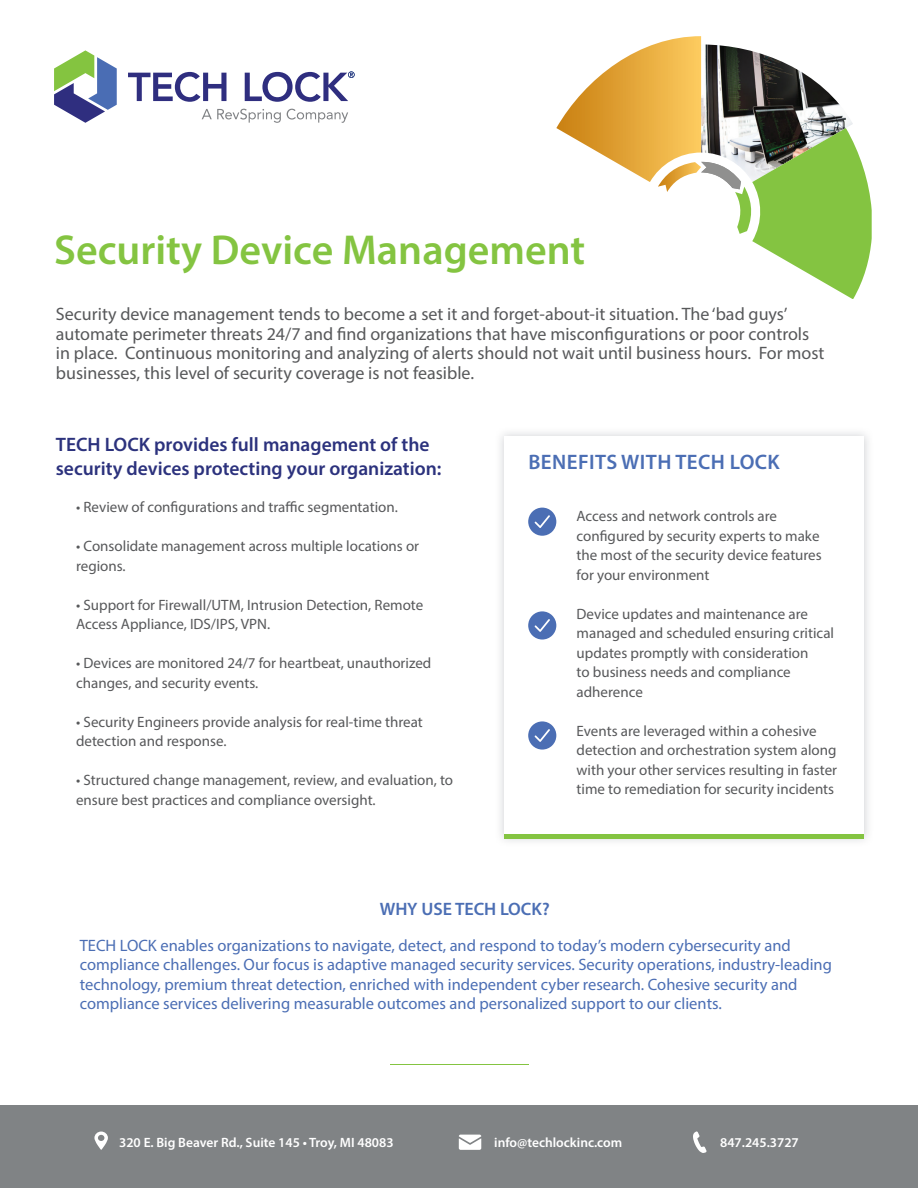
<style>
.page{position:relative;width:918px;height:1188px;background:#fff}
.page>*{position:absolute;margin:0;border:0;box-sizing:border-box;transform-origin:0 0}
.t1{font:600 42px "Myriad Pro";color:#84c441}
.t2{font:600 21px "Myriad Pro";letter-spacing:.02em;color:#4b6eb4}
.t3{font:600 19.5px/24px "Myriad Pro";color:#2c327d}
.t4{font:18px/19.5px "Myriad Pro";color:#57585a}
.t5{font:600 18px "Myriad Pro";color:#4b6eb4}
.t6{font:16.5px/19.5px "Myriad Pro";color:#4b6eb4}
.t7{font:15px/19.5px "Myriad Pro";color:#57585a}
.t8{font:600 13.5px "Myriad Pro";color:#fff}
</style>
<div class="page">
<div style="left:0;top:1106px;width:918px;height:82px;background:#808385"></div>
<svg style="left:94px;top:1132px;width:14px;height:18px"></svg>
<svg style="left:458px;top:1135px;width:23px;height:15px"></svg>
<svg style="left:693px;top:1131px;width:14px;height:22px"></svg>
<svg style="left:128px;top:72px;width:98px;height:30px"></svg>
<svg style="left:245px;top:71px;width:110px;height:31px"></svg>
<svg style="left:202px;top:109px;width:79px;height:14px"></svg>
<svg style="left:287px;top:109px;width:61px;height:14px"></svg>
<svg style="left:54px;top:50px;width:63px;height:73px"></svg>
<hr style="left:390px;top:1065px;width:138px;height:1px;background:#84c441">
<svg style="left:528px;top:508px;width:28px;height:28px"></svg>
<svg style="left:528px;top:611px;width:28px;height:29px"></svg>
<svg style="left:528px;top:721px;width:28px;height:29px"></svg>
<hr style="left:504px;top:835px;width:360px;height:4px;background:#84c441">
<svg style="left:556px;top:36px;width:316px;height:263px"></svg>
<h1 class="t1" style="left:54px;top:223px;width:533px">Security Device Management</h1>
<p class="t4" style="left:56px;top:304px;width:770px">Security device management tends to become a set it and forget-about-it situation. The ‘bad guys’ automate perimeter threats 24/7 and find organizations that have misconfigurations or poor controls in place. Continuous monitoring and analyzing of alerts should not wait until business hours. For most businesses, this level of security coverage is not feasible.</p>
<h3 class="t3" style="left:56px;top:432px;width:387px">TECH LOCK provides full management of the security devices protecting your organization:</h3>
<p class="t7" style="left:76px;top:497px;width:323px">• Review of configurations and traffic segmentation.</p>
<p class="t7" style="left:76px;top:536px;width:345px">• Consolidate management across multiple locations or regions.</p>
<p class="t7" style="left:76px;top:595px;width:349px">• Support for Firewall/UTM, Intrusion Detection, Remote<br>Access Appliance, IDS/IPS, VPN.</p>
<p class="t7" style="left:76px;top:653px;width:357px">• Devices are monitored 24/7 for heartbeat, unauthorized changes, and security events.</p>
<p class="t7" style="left:76px;top:712px;width:348px">• Security Engineers provide analysis for real-time threat detection and response.</p>
<p class="t7" style="left:76px;top:770px;width:379px">• Structured change management, review, and evaluation, to ensure best practices and compliance oversight.</p>
<h2 class="t2" style="left:528px;top:449px;width:253px">BENEFITS WITH TECH LOCK</h2>
<p class="t7" style="left:577px;top:506px;width:247px">Access and network controls are configured by security experts to make the most of the security device features for your environment</p>
<p class="t7" style="left:577px;top:604px;width:259px">Device updates and maintenance are managed and scheduled ensuring critical updates promptly with consideration<br>to business needs and compliance adherence</p>
<p class="t7" style="left:577px;top:721px;width:262px">Events are leveraged within a cohesive detection and orchestration system along with your other services resulting in faster time to remediation for security incidents</p>
<p class="t5" style="left:380px;top:897px;width:171px">WHY USE TECH LOCK?</p>
<p class="t6" style="left:80px;top:935px;width:754px">TECH LOCK enables organizations to navigate, detect, and respond to today’s modern cybersecurity and compliance challenges. Our focus is adaptive managed security services. Security operations, industry-leading technology, premium threat detection, enriched with independent cyber research. Cohesive security and compliance services delivering measurable outcomes and personalized support to our clients.</p>
<p class="t8" style="left:119px;top:1134px;width:276px">320 E. Big Beaver Rd., Suite 145 • Troy, MI 48083</p>
<p class="t8" style="left:494px;top:1134px;width:130px">info@techlockinc.com</p>
<p class="t8" style="left:720px;top:1134px;width:80px">847.245.3727</p>
</div>
